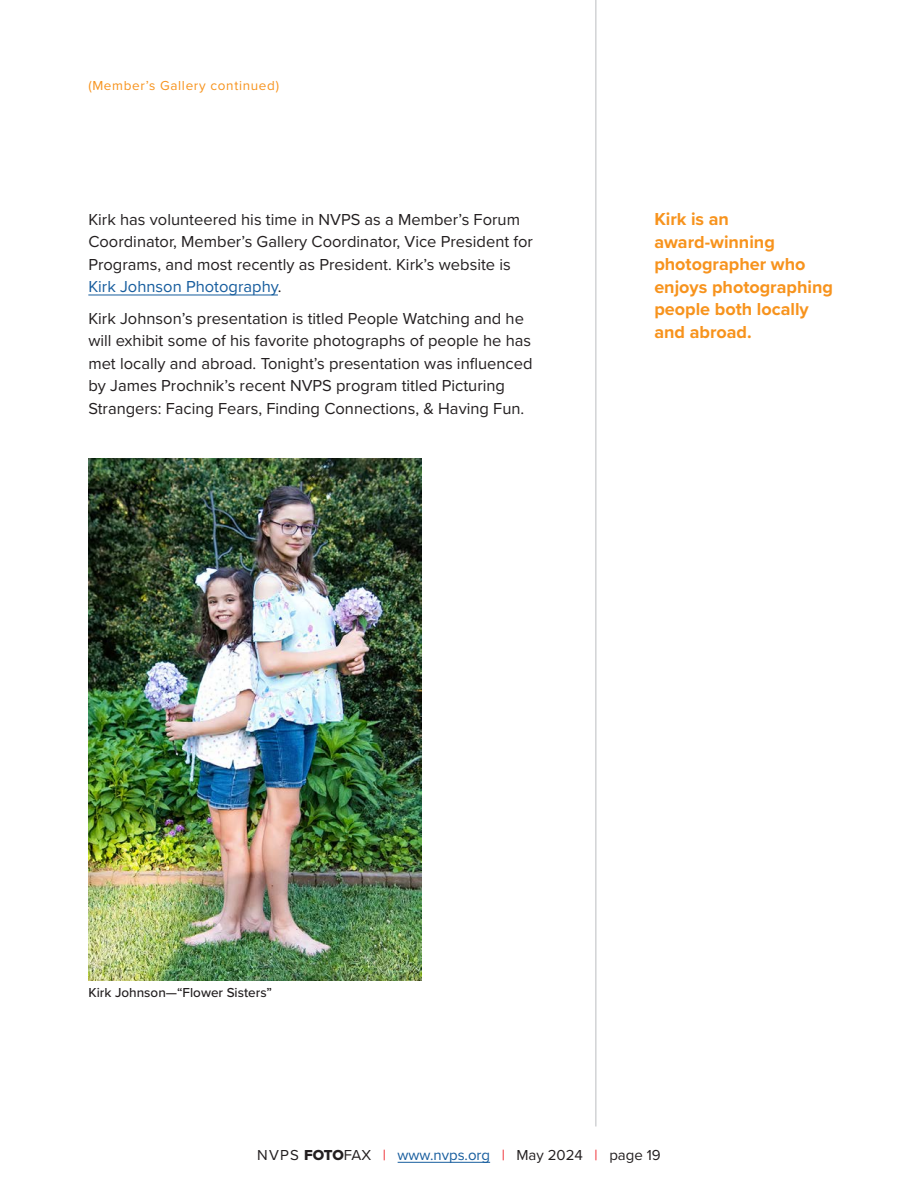
<style>
.page{position:relative;width:918px;height:1188px;background:#fff}
.page>*{position:absolute;margin:0;border:0;box-sizing:border-box;transform-origin:0 0}
.pull_quote_or_statement{font:700 18px/22.5px "Proxima Nova";color:#f7931d}
.Flush_left__rag_right_text{font:16.5px/22.5px "Proxima Nova";color:#231f20}
.t1{font:15px "Proxima Nova";color:#231f20}
.Captions_Left{font:500 13.5px "Proxima Nova";color:#231f20}
.Contents_title{font:13.5px "Proxima Nova";letter-spacing:.05em;color:#f7931d}
.s1{color:#175d9e}
.s2{font-family:"Proxima Nova Extrabld"}
.s3{color:#ee1d23}
</style>
<div class="page">
<hr style="left:398px;top:1162px;width:92px;height:1px;background:#175d9e">
<hr style="left:596px;top:0;width:1px;height:1126px;background:#bcbdc0">
<img style="left:89px;top:458px;width:333px;height:523px">
<hr style="left:88px;top:295px;width:190px;height:1px;background:#175d9e">
<p class="Contents_title" style="left:88px;top:75px;width:192px">(Member’s Gallery continued)</p>
<p class="Flush_left__rag_right_text" style="left:88px;top:207px;width:446px">Kirk has volunteered his time in NVPS as a Member’s Forum Coordinator, Member’s Gallery Coordinator, Vice President for Programs, and most recently as President. Kirk’s website is <span class="s1">Kirk Johnson Photography</span>.</p>
<p class="Flush_left__rag_right_text" style="left:88px;top:306px;width:446px">Kirk Johnson’s presentation is titled People Watching and he will exhibit some of his favorite photographs of people he has met locally and abroad. Tonight’s presentation was influenced by James Prochnik’s recent NVPS program titled Picturing Strangers: Facing Fears, Finding Connections, &amp; Having Fun.</p>
<p class="pull_quote_or_statement" style="left:654px;top:208px;width:180px">Kirk is an award-winning photographer who enjoys photographing people both locally and abroad.</p>
<p class="Captions_Left" style="left:89px;top:983px;width:185px">Kirk Johnson—“Flower Sisters”</p>
<p class="t1" style="left:257px;top:1144px;width:405px">NVPS <span class="s2">FOTO</span>FAX <span class="s3">|</span> <span class="s1">www.nvps.org</span> <span class="s3">|</span> May 2024 <span class="s3">|</span> page 19</p>
</div>
